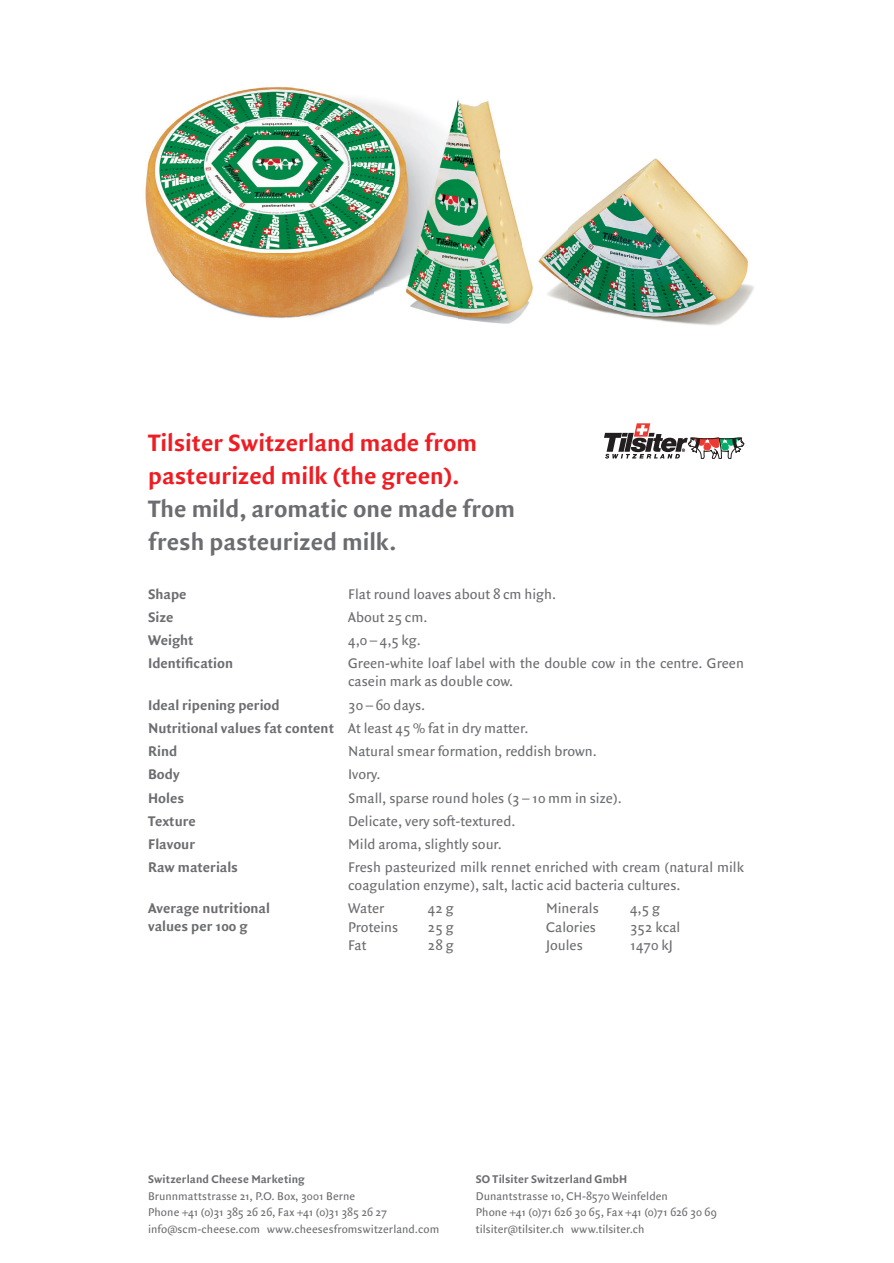
<style>
.page{position:relative;width:894px;height:1263px;background:#fff}
.page>*{position:absolute;margin:0;border:0;box-sizing:border-box;transform-origin:0 0}
.t1{font:700 25.5px/33px "Quadraat Sans";color:#ee1d23}
.t2{font:700 25.5px/33px "Quadraat Sans";color:#6c6d70}
.t3{font:15px/18px "Quadraat Sans";color:#6c6d70}
.t4{font:700 15px/18px "Quadraat Sans";color:#6c6d70}
.t5{font:12px/16.5px "Quadraat Sans";letter-spacing:.005em;color:#6c6d70}
.t6{font:700 12px "Quadraat Sans";letter-spacing:.01em;color:#6c6d70}
.s1{font-weight:700}
</style>
<div class="page">
<img style="left:567px;top:158px;width:187px;height:167px">
<img style="left:145px;top:87px;width:229px;height:231px">
<img style="left:499px;top:147px;width:23px;height:177px">
<img style="left:522px;top:230px;width:45px;height:83px">
<img style="left:374px;top:100px;width:125px;height:224px">
<svg style="left:604px;top:423px;width:139px;height:35px"></svg>
<h1 class="t1" style="left:148px;top:427px;width:330px">Tilsiter Switzerland made from pasteurized milk (the green).</h1>
<h1 class="t2" style="left:148px;top:493px;width:368px">The mild, aromatic one made from fresh pasteurized milk.</h1>
<p class="t4" style="left:148px;top:585px;width:40px">Shape</p>
<p class="t3" style="left:348px;top:585px;width:209px">Flat round loaves about 8 cm high.</p>
<p class="t4" style="left:148px;top:608px;width:27px">Size</p>
<p class="t3" style="left:348px;top:608px;width:81px">About 25 cm.</p>
<p class="t4" style="left:148px;top:631px;width:47px">Weight</p>
<p class="t3" style="left:348px;top:631px;width:74px">4,0 – 4,5 kg.</p>
<p class="t4" style="left:148px;top:655px;width:86px">Identification</p>
<p class="t3" style="left:348px;top:655px;width:397px">Green-white loaf label with the double cow in the centre. Green casein mark as double cow.</p>
<p class="t4" style="left:148px;top:696px;width:133px">Ideal ripening period</p>
<p class="t3" style="left:148px;top:693px;width:381px;line-height:23.2px;text-indent:200px">30 – 60 days.<br><span class="s1">Nutritional values fat content</span> At least 45 % fat in dry matter.<br><span class="s1">Rind</span></p>
<p class="t3" style="left:348px;top:742px;width:250px">Natural smear formation, reddish brown.</p>
<p class="t4" style="left:148px;top:766px;width:33px">Body</p>
<p class="t3" style="left:348px;top:765px;width:34px">Ivory.</p>
<p class="t4" style="left:148px;top:789px;width:38px">Holes</p>
<p class="t3" style="left:348px;top:789px;width:275px">Small, sparse round holes (3 – 10 mm in size).</p>
<p class="t4" style="left:148px;top:812px;width:49px">Texture</p>
<p class="t3" style="left:348px;top:812px;width:169px">Delicate, very soft-textured.</p>
<p class="t4" style="left:148px;top:835px;width:48px">Flavour</p>
<p class="t3" style="left:348px;top:835px;width:155px">Mild aroma, slightly sour.</p>
<p class="t4" style="left:148px;top:858px;width:91px">Raw materials</p>
<p class="t3" style="left:348px;top:858px;width:397px">Fresh pasteurized milk rennet enriched with cream (natural milk coagulation enzyme), salt, lactic acid bacteria cultures.</p>
<p class="t4" style="left:148px;top:900px;width:123px">Average nutritional values per 100 g</p>
<p class="t3" style="left:348px;top:900px;width:38px">Water</p>
<p class="t3" style="left:428px;top:900px;width:27px">42 g</p>
<p class="t3" style="left:546px;top:900px;width:54px">Minerals</p>
<p class="t3" style="left:630px;top:900px;width:31px">4,5 g</p>
<p class="t3" style="left:348px;top:918px;width:52px">Proteins</p>
<p class="t3" style="left:428px;top:918px;width:27px">25 g</p>
<p class="t3" style="left:546px;top:918px;width:51px">Calories</p>
<p class="t3" style="left:630px;top:918px;width:52px">352 kcal</p>
<p class="t3" style="left:348px;top:936px;width:20px">Fat</p>
<p class="t3" style="left:428px;top:936px;width:27px">28 g</p>
<p class="t3" style="left:546px;top:936px;width:38px">Joules</p>
<p class="t3" style="left:630px;top:936px;width:44px">1470 kJ</p>
<p class="t6" style="left:148px;top:1172px;width:158px">Switzerland Cheese Marketing</p>
<p class="t5" style="left:148px;top:1187px;width:292px">Brunnmattstrasse 21, P.O. Box, 3001 Berne<br>Phone +41 (0)31 385 26 26, Fax +41 (0)31 385 26 27 info@scm-cheese.com www.cheesesfromswitzerland.com</p>
<p class="t6" style="left:475px;top:1172px;width:153px">SO Tilsiter Switzerland GmbH</p>
<p class="t5" style="left:475px;top:1187px;width:242px">Dunantstrasse 10, CH-8570 Weinfelden<br>Phone +41 (0)71 626 30 65, Fax +41 (0)71 626 30 69 tilsiter@tilsiter.ch www.tilsiter.ch</p>
</div>
